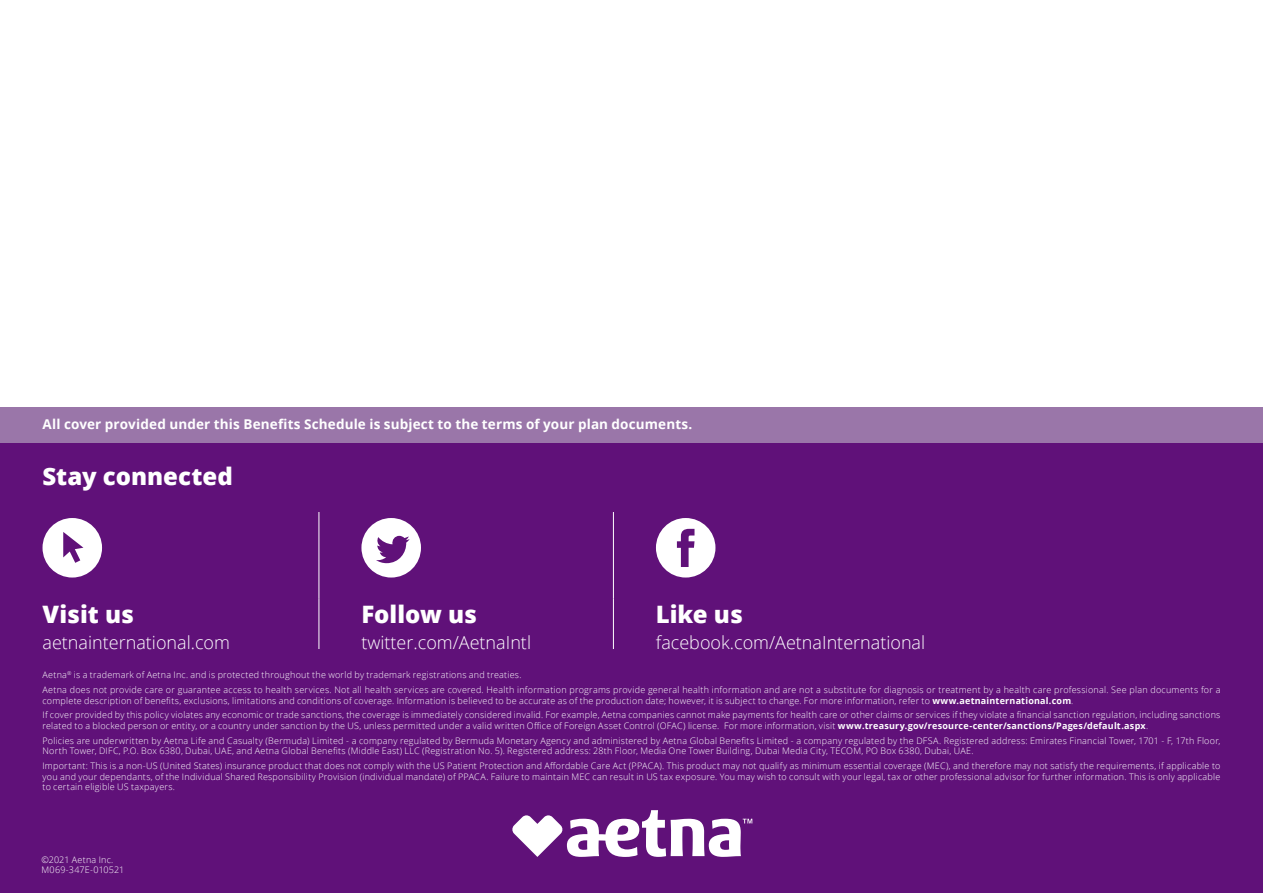
<style>
.page{position:relative;width:1263px;height:893px;background:#fff}
.page>*{position:absolute;margin:0;border:0;box-sizing:border-box;transform-origin:0 0}
.t1{font:800 24px "Open Sans";color:#fff}
.t2{font:300 18px "Open Sans";color:#fff}
.t3{font:700 13.5px "Open Sans";letter-spacing:.01em;color:#fff}
.t4{font:300 9px/14.7px "Open Sans";letter-spacing:.025em;color:#fff}
.s1{font-weight:700}
</style>
<div class="page">
<div style="left:0;top:443px;width:1263px;height:450px;background:#601179"></div>
<hr style="left:319px;top:512px;width:1px;height:87px;background:#fff">
<hr style="left:613px;top:512px;width:1px;height:87px;background:#fff">
<hr style="left:319px;top:599px;width:1px;height:50px;background:#fff">
<hr style="left:613px;top:599px;width:1px;height:50px;background:#fff">
<svg style="left:43px;top:518px;width:59px;height:59px"></svg>
<svg style="left:361px;top:518px;width:60px;height:59px"></svg>
<svg style="left:656px;top:518px;width:59px;height:59px"></svg>
<div style="left:0;top:407px;width:1263px;height:36px;background:#9a76a9"></div>
<svg style="left:512px;top:810px;width:240px;height:47px"></svg>
<h3 class="t3" style="left:43px;top:414px;width:651px">All cover provided under this Benefits Schedule is subject to the terms of your plan documents.</h3>
<h1 class="t1" style="left:43px;top:458px;width:192px">Stay connected</h1>
<h1 class="t1" style="left:656px;top:596px;width:88px">Like us</h1>
<h2 class="t2" style="left:656px;top:630px;width:271px">facebook.com/AetnaInternational</h2>
<p class="t4" style="left:43px;top:668px;width:1179px">Aetna<sup>®</sup> is a trademark of Aetna Inc. and is protected throughout the world by trademark registrations and treaties.<br>Aetna does not provide care or guarantee access to health services. Not all health services are covered. Health information programs provide general health information and are not a substitute for diagnosis or treatment by a health care professional. See plan documents for a</p>
<p class="t4" style="left:43px;top:693px;width:1179px">complete description of benefits, exclusions, limitations and conditions of coverage. Information is believed to be accurate as of the production date; however, it is subject to change. For more information, refer to <span class="s1">www.aetnainternational.com</span>.<br>If cover provided by this policy violates any economic or trade sanctions, the coverage is immediately considered invalid. For example, Aetna companies cannot make payments for health care or other claims or services if they violate a financial sanction regulation, including sanctions</p>
<p class="t4" style="left:43px;top:718px;width:1179px">related to a blocked person or entity, or a country under sanction by the US, unless permitted under a valid written Office of Foreign Asset Control (OFAC) license. For more information, visit <span class="s1">www.treasury.gov/resource-center/sanctions/Pages/default.aspx</span>.<br>Policies are underwritten by Aetna Life and Casualty (Bermuda) Limited - a company regulated by Bermuda Monetary Agency and administered by Aetna Global Benefits Limited - a company regulated by the DFSA. Registered address: Emirates Financial Tower, 1701 - F, 17th Floor,</p>
<p class="t4" style="left:43px;top:743px;width:1179px">North Tower, DIFC, P.O. Box 6380, Dubai, UAE, and Aetna Global Benefits (Middle East) LLC (Registration No. 5). Registered address: 28th Floor, Media One Tower Building, Dubai Media City, TECOM, PO Box 6380, Dubai, UAE.<br>Important: This is a non-US (United States) insurance product that does not comply with the US Patient Protection and Affordable Care Act (PPACA). This product may not qualify as minimum essential coverage (MEC), and therefore may not satisfy the requirements, if applicable to</p>
<p class="t4" style="left:43px;top:771px;width:1179px;line-height:10.5px">you and your dependants, of the Individual Shared Responsibility Provision (individual mandate) of PPACA. Failure to maintain MEC can result in US tax exposure. You may wish to consult with your legal, tax or other professional advisor for further information. This is only applicable to certain eligible US taxpayers.</p>
<h1 class="t1" style="left:43px;top:596px;width:93px">Visit us</h1>
<h2 class="t2" style="left:43px;top:630px;width:189px">aetnainternational.com</h2>
<h1 class="t1" style="left:361px;top:596px;width:117px">Follow us</h1>
<h2 class="t2" style="left:361px;top:630px;width:171px">twitter.com/AetnaIntl</h2>
<p class="t4" style="left:42px;top:854px;width:84px;line-height:10.5px">©2021 Aetna Inc.<br>M069-347E-010521</p>
</div>
